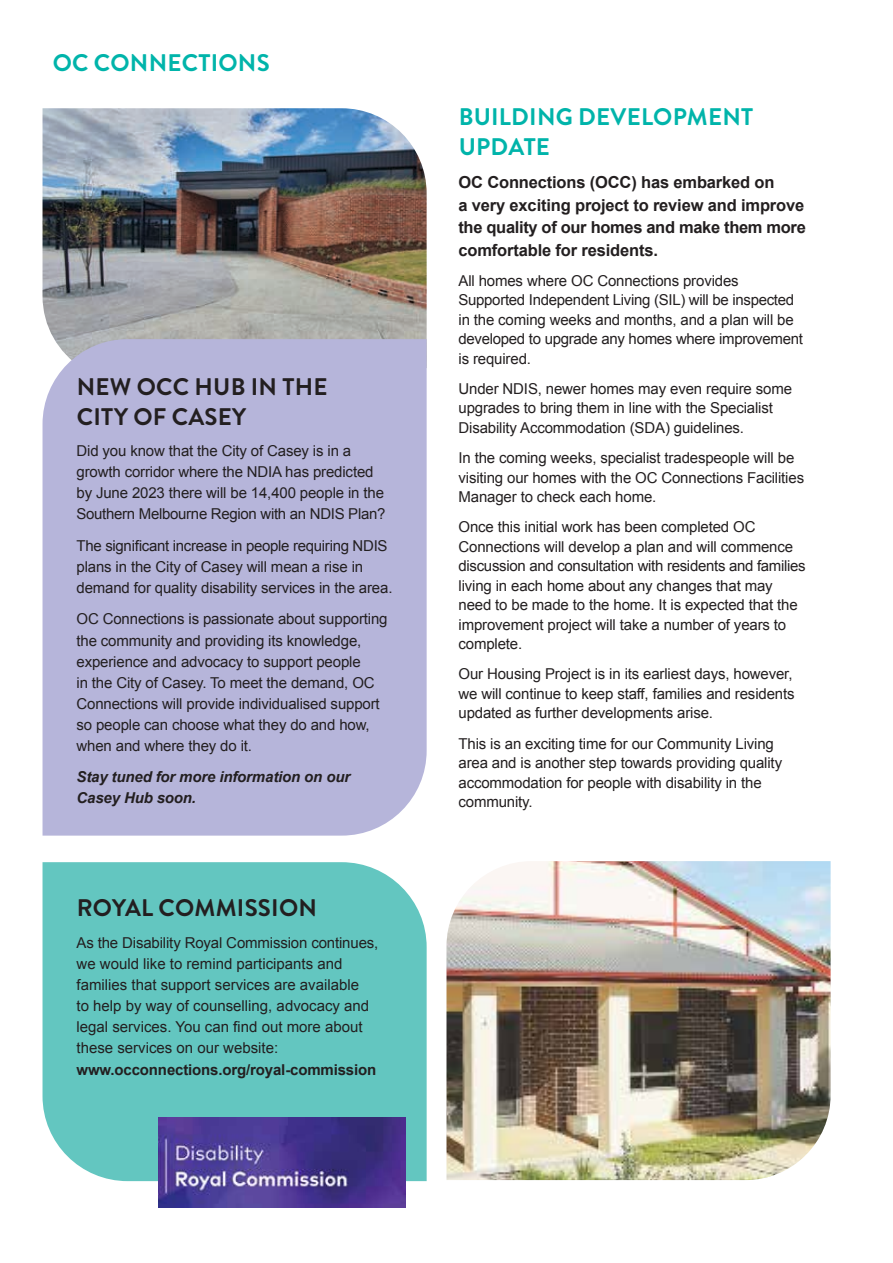
<style>
.page{position:relative;width:893px;height:1263px;background:#fff}
.page>*{position:absolute;margin:0;border:0;box-sizing:border-box;transform-origin:0 0}
.t1{font:700 24px/30px "Brandon Grotesque";letter-spacing:.01em;color:#231f20}
.t2{font:700 24px/30px "Brandon Grotesque";letter-spacing:.01em;color:#00b4aa}
.t3{font:700 16.5px/22.5px "Arial";letter-spacing:-.01em;color:#231f20}
.t4{font:15px/19.5px "Arial";letter-spacing:-.01em;color:#231f20}
.t5{font:italic 700 15px/21px "Arial";letter-spacing:-.01em;color:#231f20}
.t6{font:700 15px "Arial";letter-spacing:-.01em;color:#231f20}
</style>
<div class="page">
<img style="left:43px;top:108px;width:384px;height:231px">
<img style="left:446px;top:861px;width:385px;height:319px">
<div style="left:43px;top:339px;width:384px;height:497px;background:#b6b5da"></div>
<div style="left:43px;top:862px;width:384px;height:319px;background:#63c6c0"></div>
<img style="left:159px;top:1117px;width:247px;height:90px">
<h1 class="t2" style="left:53px;top:48px;width:218px">OC CONNECTIONS</h1>
<h1 class="t1" style="left:77px;top:372px;width:252px">NEW OCC HUB IN THE<br>CITY OF CASEY</h1>
<p class="t4" style="left:77px;top:441px;width:310px;line-height:21px">Did you know that the City of Casey is in a growth corridor where the NDIA has predicted by June 2023 there will be 14,400 people in the Southern Melbourne Region with an NDIS Plan?</p>
<p class="t4" style="left:77px;top:535px;width:317px;line-height:21px">The significant increase in people requiring NDIS plans in the City of Casey will mean a rise in demand for quality disability services in the area.</p>
<p class="t4" style="left:77px;top:609px;width:313px;line-height:21px">OC Connections is passionate about supporting the community and providing its knowledge, experience and advocacy to support people<br>in the City of Casey. To meet the demand, OC Connections will provide individualised support so people can choose what they do and how, when and where they do it.</p>
<p class="t5" style="left:77px;top:767px;width:275px">Stay tuned for more information on our<br>Casey Hub soon.</p>
<h1 class="t1" style="left:77px;top:893px;width:242px">ROYAL COMMISSION</h1>
<p class="t4" style="left:77px;top:932px;width:303px;line-height:21px">As the Disability Royal Commission continues, we would like to remind participants and families that support services are available<br>to help by way of counselling, advocacy and legal services. You can find out more about these services on our website:</p>
<p class="t6" style="left:77px;top:1060px;width:301px">www.occonnections.org/royal-commission</p>
<h1 class="t2" style="left:459px;top:102px;width:296px">BUILDING DEVELOPMENT<br>UPDATE</h1>
<p class="t3" style="left:458px;top:172px;width:349px">OC Connections (OCC) has embarked on<br>a very exciting project to review and improve the quality of our homes and make them more comfortable for residents.</p>
<p class="t4" style="left:458px;top:271px;width:346px">All homes where OC Connections provides Supported Independent Living (SIL) will be inspected in the coming weeks and months, and a plan will be developed to upgrade any homes where improvement is required.</p>
<p class="t4" style="left:458px;top:379px;width:335px">Under NDIS, newer homes may even require some upgrades to bring them in line with the Specialist<br>Disability Accommodation (SDA) guidelines.</p>
<p class="t4" style="left:458px;top:448px;width:347px">In the coming weeks, specialist tradespeople will be visiting our homes with the OC Connections Facilities<br>Manager to check each home.</p>
<p class="t4" style="left:458px;top:517px;width:349px">Once this initial work has been completed OC Connections will develop a plan and will commence discussion and consultation with residents and families living in each home about any changes that may need to be made to the home. It is expected that the improvement project will take a number of years to complete.</p>
<p class="t4" style="left:458px;top:664px;width:338px">Our Housing Project is in its earliest days, however, we will continue to keep staff, families and residents updated as further developments arise.</p>
<p class="t4" style="left:458px;top:734px;width:325px">This is an exciting time for our Community Living area and is another step towards providing quality accommodation for people with disability in the community.</p>
</div>
